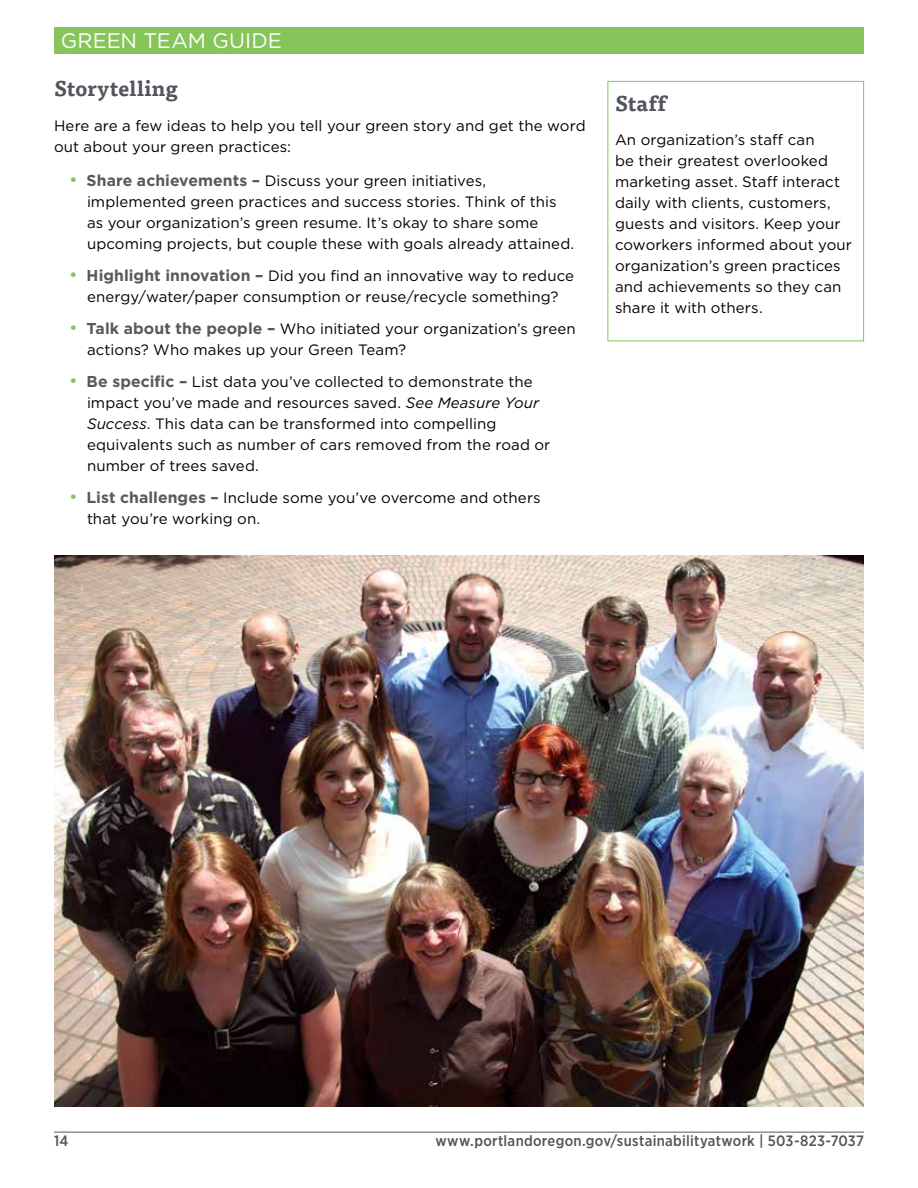
<style>
.page{position:relative;width:918px;height:1188px;background:#fff}
.page>*{position:absolute;margin:0;border:0;box-sizing:border-box;transform-origin:0 0}
.subhead2-14{font:700 21px "Tisa Pro";letter-spacing:.015em;color:#53555c}
.t1{font:21px "Gotham";letter-spacing:.005em;color:#fff}
.bodytext-10{font:15px/21px "Gotham";letter-spacing:.005em;color:#000}
.t2{font:500 15px "Gotham Narrow";letter-spacing:.02em;color:#53555c}
.s1{font-size:18px;color:#85c559}
.s2{font-weight:700;font-size:15.75px;color:#58595b}
.s3{font-style:italic}
</style>
<div class="page">
<hr style="left:54px;top:1132px;width:810px;height:1px;background:#53555c">
<div style="left:54px;top:27px;width:810px;height:27px;background:#85c559"></div>
<img style="left:54px;top:555px;width:810px;height:552px">
<div style="left:608px;top:81px;width:256px;height:260px;border:1px solid #85c559"></div>
<h1 class="t1" style="left:61px;top:27px;width:223px">GREEN TEAM GUIDE</h1>
<h2 class="subhead2-14" style="left:54px;top:72px;width:125px">Storytelling</h2>
<p class="bodytext-10" style="left:54px;top:115px;width:533px">Here are a few ideas to help you tell your green story and get the word out about your green practices:</p>
<p class="bodytext-10" style="left:87px;top:170px;width:489px;text-indent:-18px"><span class="s1">•</span> <span class="s2">Share achievements –</span> Discuss your green initiatives, implemented green practices and success stories. Think of this as your organization’s green resume. It’s okay to share some upcoming projects, but couple these with goals already attained.</p>
<p class="bodytext-10" style="left:69px;top:265px;width:507px;text-align:center"><span class="s1">•</span> <span class="s2">Highlight innovation –</span> Did you find an innovative way to reduce energy/water/paper consumption or reuse/recycle something?</p>
<p class="bodytext-10" style="left:87px;top:318px;width:490px;text-indent:-18px"><span class="s1">•</span> <span class="s2">Talk about the people –</span> Who initiated your organization’s green actions? Who makes up your Green Team?</p>
<p class="bodytext-10" style="left:87px;top:371px;width:465px;text-indent:-18px"><span class="s1">•</span> <span class="s2">Be specific –</span> List data you’ve collected to demonstrate the impact you’ve made and resources saved. <span class="s3">See Measure Your Success</span>. This data can be transformed into compelling equivalents such as number of cars removed from the road or number of trees saved.</p>
<p class="bodytext-10" style="left:87px;top:486px;width:455px;text-indent:-18px"><span class="s1">•</span> <span class="s2">List challenges –</span> Include some you’ve overcome and others that you’re working on.</p>
<h2 class="subhead2-14" style="left:615px;top:86px;width:52px">Staff</h2>
<p class="bodytext-10" style="left:615px;top:129px;width:239px">An organization’s staff can<br>be their greatest overlooked marketing asset. Staff interact daily with clients, customers, guests and visitors. Keep your coworkers informed about your organization’s green practices and achievements so they can share it with others.</p>
<p class="t2" style="left:54px;top:1131px;width:16px">14</p>
<p class="t2" style="left:435px;top:1131px;width:430px">www.portlandoregon.gov/sustainabilityatwork | 503-823-7037</p>
</div>
